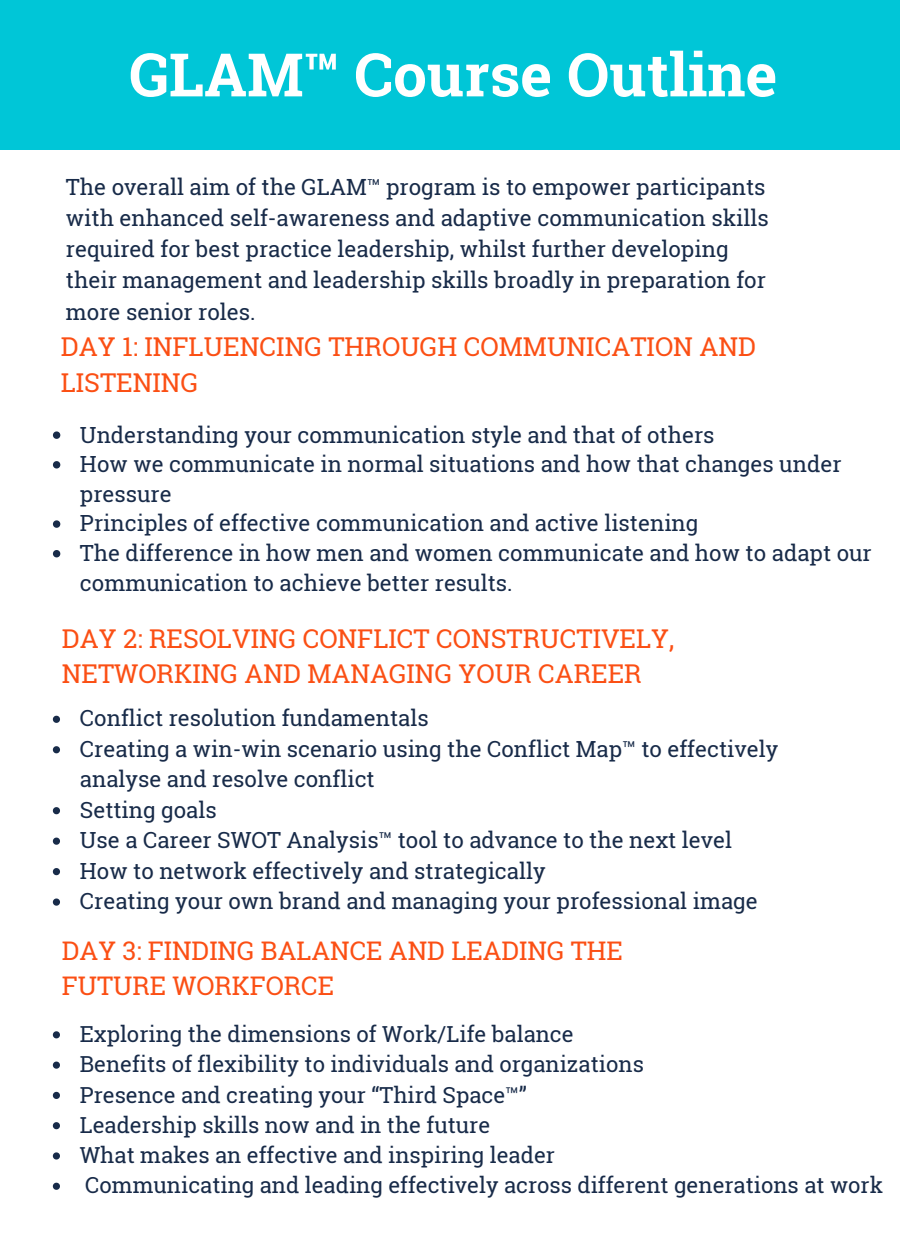
<style>
.page{position:relative;width:900px;height:1260px;background:#fff}
.page>*{position:absolute;margin:0;border:0;box-sizing:border-box;transform-origin:0 0}
.t1{font:700 60px "Roboto Slab";color:#fff}
.t2{font:26px/35.5px "Roboto Slab";color:#fb4f14}
.t3{font:25.75px/35px "Roboto Slab";color:#fb4f14}
.t4{font:22.25px/30.5px "Roboto Slab";color:#182b49}
.t5{font:22px/30.2px "Roboto Slab";color:#182b49}
</style>
<div class="page">
<div style="left:0;top:0;width:900px;height:150px;background:#00c6d7"></div>
<svg style="left:53px;top:431px;width:7px;height:8px"></svg>
<svg style="left:53px;top:461px;width:7px;height:8px"></svg>
<svg style="left:53px;top:520px;width:7px;height:8px"></svg>
<svg style="left:53px;top:550px;width:7px;height:7px"></svg>
<svg style="left:53px;top:716px;width:7px;height:7px"></svg>
<svg style="left:53px;top:746px;width:7px;height:7px"></svg>
<svg style="left:53px;top:807px;width:7px;height:7px"></svg>
<svg style="left:53px;top:838px;width:7px;height:7px"></svg>
<svg style="left:53px;top:868px;width:7px;height:7px"></svg>
<svg style="left:53px;top:899px;width:7px;height:7px"></svg>
<svg style="left:53px;top:1031px;width:7px;height:7px"></svg>
<svg style="left:53px;top:1062px;width:7px;height:7px"></svg>
<svg style="left:53px;top:1092px;width:7px;height:7px"></svg>
<svg style="left:53px;top:1122px;width:7px;height:7px"></svg>
<svg style="left:53px;top:1152px;width:7px;height:8px"></svg>
<svg style="left:53px;top:1183px;width:7px;height:7px"></svg>
<h1 class="t1" style="left:129px;top:34px;width:650px">GLAM™ Course Outline</h1>
<p class="t4" style="left:66px;top:171px;width:704px;line-height:31.2px">The overall aim of the GLAM™ program is to empower participants with enhanced self-awareness and adaptive communication skills required for best practice leadership, whilst further developing their management and leadership skills broadly in preparation for more senior roles.</p>
<p class="t2" style="left:61px;top:329px;width:697px">DAY 1: INFLUENCING THROUGH COMMUNICATION AND<br>LISTENING</p>
<p class="t4" style="left:80px;top:419px;width:793px;line-height:29.8px">Understanding your communication style and that of others<br>How we communicate in normal situations and how that changes under pressure<br>Principles of effective communication and active listening<br>The difference in how men and women communicate and how to adapt our communication to achieve better results.</p>
<p class="t2" style="left:62px;top:621px;width:614px">DAY 2: RESOLVING CONFLICT CONSTRUCTIVELY,<br>NETWORKING AND MANAGING YOUR CAREER</p>
<p class="t4" style="left:80px;top:703px;width:700px">Conflict resolution fundamentals<br>Creating a win-win scenario using the Conflict Map™ to effectively analyse and resolve conflict<br>Setting goals<br>Use a Career SWOT Analysis™ tool to advance to the next level How to network effectively and strategically<br>Creating your own brand and managing your professional image</p>
<p class="t3" style="left:62px;top:932px;width:562px">DAY 3: FINDING BALANCE AND LEADING THE<br>FUTURE WORKFORCE</p>
<p class="t5" style="left:80px;top:1018px;width:805px">Exploring the dimensions of Work/Life balance<br>Benefits of flexibility to individuals and organizations<br>Presence and creating your “Third Space™”<br>Leadership skills now and in the future<br>What makes an effective and inspiring leader<br>Communicating and leading effectively across different generations at work</p>
</div>
